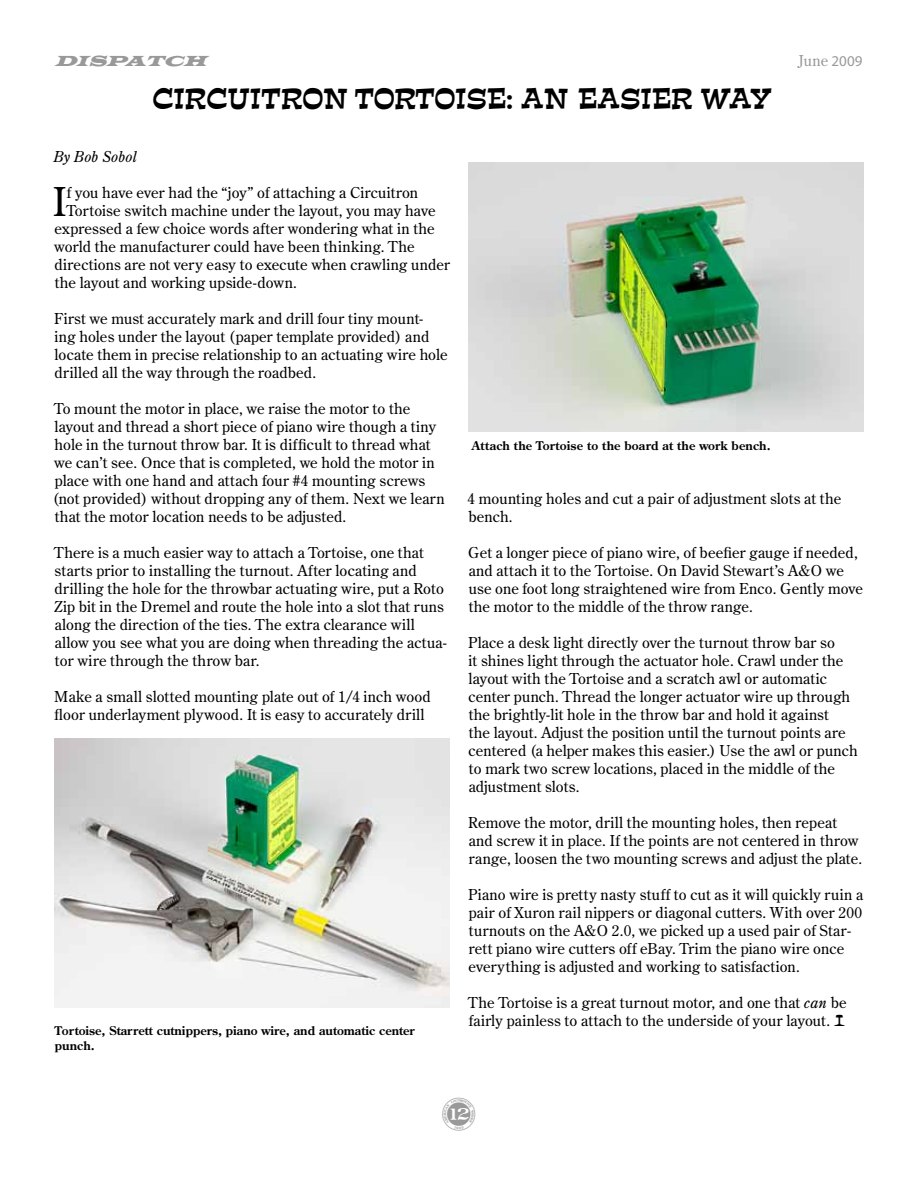
<style>
.page{position:relative;width:918px;height:1188px;background:#fff}
.page>*{position:absolute;margin:0;border:0;box-sizing:border-box;transform-origin:0 0}
.t1{font:39.6px "Century Old Style Std";color:#000}
.t2{font:27px "Expose";color:#000}
.t3{font:15px/18px "Century Old Style Std";letter-spacing:.01em;color:#000}
.t4{font:italic 15px "Century Old Style Std";letter-spacing:.01em;color:#000}
.t5{font:italic expanded 15px "Latin";color:#999}
.t6{font:15px "Century Old Style Std";color:#999}
.t7{font:700 12px/14.4px "Century Old Style Std";color:#000}
.s1{font-family:"Myriad Pro"}
.s2{font-style:italic}
</style>
<div class="page">
<img style="left:468px;top:162px;width:396px;height:270px">
<img style="left:54px;top:738px;width:396px;height:270px">
<p class="t5" style="left:54px;top:51px;width:161px">DISPATCH</p>
<p class="t6" style="left:798px;top:50px;width:66px">June <span class="s1">2009</span></p>
<h2 class="t2" style="left:153px;top:79px;width:621px">CIRCUITRON TORTOISE: AN EASIER WAY</h2>
<p class="t4" style="left:54px;top:147px;width:85px">By Bob Sobol</p>
<h1 class="t1" style="left:53px;top:176px;width:15px">I</h1>
<p class="t3" style="left:67px;top:183px;width:353px">f you have ever had the “joy” of attaching a Circuitron</p>
<p class="t3" style="left:66px;top:201px;width:371px">Tortoise switch machine under the layout, you may have</p>
<p class="t3" style="left:54px;top:219px;width:382px">expressed a few choice words after wondering what in the</p>
<p class="t3" style="left:54px;top:237px;width:362px">world the manufacturer could have been thinking. The</p>
<p class="t3" style="left:55px;top:255px;width:397px">directions are not very easy to execute when crawling under</p>
<p class="t3" style="left:55px;top:273px;width:244px">the layout and working upside-down.</p>
<p class="t3" style="left:54px;top:309px;width:395px">First we must accurately mark and drill four tiny mount&shy;ing holes under the layout (paper template provided) and locate them in precise relationship to an actuating wire hole drilled all the way through the roadbed.</p>
<p class="t3" style="left:53px;top:399px;width:393px">To mount the motor in place, we raise the motor to the layout and thread a short piece of piano wire though a tiny hole in the turnout throw bar. It is difficult to thread what we can’t see. Once that is completed, we hold the motor in place with one hand and attach four #4 mounting screws (not provided) without dropping any of them. Next we learn that the motor location needs to be adjusted.</p>
<p class="t3" style="left:54px;top:543px;width:394px">There is a much easier way to attach a Tortoise, one that starts prior to installing the turnout. After locating and drilling the hole for the throwbar actuating wire, put a Roto Zip bit in the Dremel and route the hole into a slot that runs along the direction of the ties. The extra clearance will allow you see what you are doing when threading the actua&shy;tor wire through the throw bar.</p>
<p class="t3" style="left:54px;top:687px;width:378px">Make a small slotted mounting plate out of 1/4 inch wood floor underlayment plywood. It is easy to accurately drill</p>
<p class="t7" style="left:55px;top:1023px;width:361px">Tortoise, Starrett cutnippers, piano wire, and automatic center punch.</p>
<p class="t7" style="left:472px;top:438px;width:300px">Attach the Tortoise to the board at the work bench.</p>
<p class="t3" style="left:468px;top:489px;width:375px">4 mounting holes and cut a pair of adjustment slots at the bench.</p>
<p class="t3" style="left:468px;top:543px;width:396px">Get a longer piece of piano wire, of beefier gauge if needed, and attach it to the Tortoise. On David Stewart’s A&amp;O we use one foot long straightened wire from Enco. Gently move the motor to the middle of the throw range.</p>
<p class="t3" style="left:468px;top:633px;width:391px">Place a desk light directly over the turnout throw bar so<br>it shines light through the actuator hole. Crawl under the layout with the Tortoise and a scratch awl or automatic center punch. Thread the longer actuator wire up through the brightly-lit hole in the throw bar and hold it against<br>the layout. Adjust the position until the turnout points are centered (a helper makes this easier.) Use the awl or punch to mark two screw locations, placed in the middle of the adjustment slots.</p>
<p class="t3" style="left:468px;top:813px;width:395px">Remove the motor, drill the mounting holes, then repeat and screw it in place. If the points are not centered in throw range, loosen the two mounting screws and adjust the plate.</p>
<p class="t3" style="left:468px;top:885px;width:397px">Piano wire is pretty nasty stuff to cut as it will quickly ruin a pair of Xuron rail nippers or diagonal cutters. With over 200 turnouts on the A&amp;O 2.0, we picked up a used pair of Star&shy;rett piano wire cutters off eBay. Trim the piano wire once everything is adjusted and working to satisfaction.</p>
<p class="t3" style="left:468px;top:993px;width:380px">The Tortoise is a great turnout motor, and one that <span class="s2">can</span> be fairly painless to attach to the underside of your layout. ▲</p>
</div>
